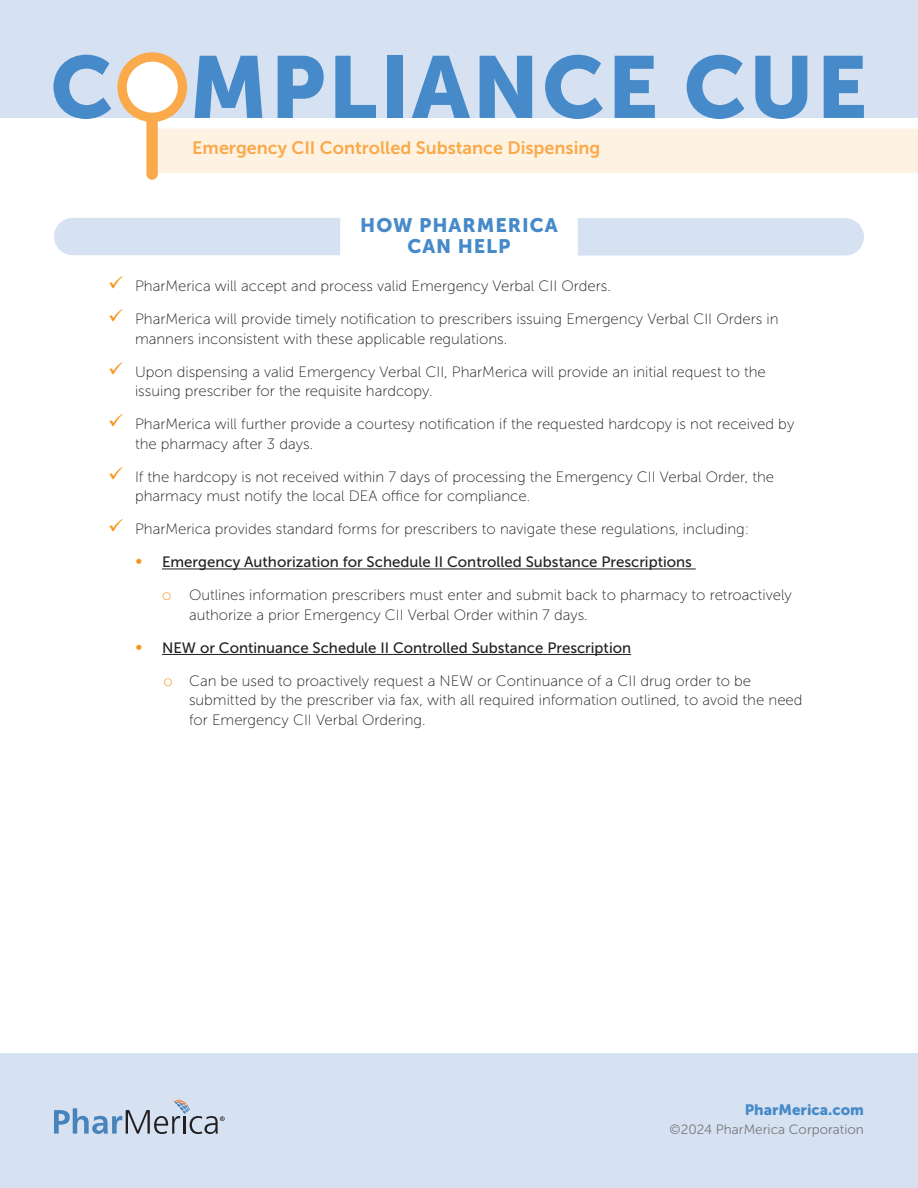
<style>
.page{position:relative;width:918px;height:1188px;background:#fff}
.page>*{position:absolute;margin:0;border:0;box-sizing:border-box;transform-origin:0 0}
.t1{font:87px "Museo Sans 900";letter-spacing:.03em;color:#468ac9}
.t2{font:19.5px "Museo Sans 900";letter-spacing:.05em;color:#468ac9}
.t3{font:18px "Museo Sans 700";color:#faa94b}
.t4{font:15px/19.5px "Museo Sans 100";color:#231f20}
.t5{font:15px "Museo Sans 500";color:#231f20}
.t6{font:15px "Museo Sans 900";color:#468ac9}
.t7{font:13.5px "Museo Sans 300";color:#7a7a7a}
.s1{font-family:"Museo Sans 100";font-size:19.5px;color:#f7951d}
.s2{color:#f7951d}
</style>
<div class="page">
<div style="left:0;top:1053px;width:918px;height:135px;background:#d6e1f2"></div>
<div style="left:0;top:0;width:918px;height:117px;background:#d6e1f2"></div>
<svg style="left:117px;top:52px;width:801px;height:128px"></svg>
<svg style="left:54px;top:1100px;width:171px;height:34px"></svg>
<hr style="left:162px;top:569px;width:534px;height:1px;background:#231f20">
<hr style="left:162px;top:654px;width:469px;height:1px;background:#231f20">
<div style="left:578px;top:218px;width:286px;height:38px;background:#d6e1f2"></div>
<div style="left:54px;top:218px;width:286px;height:37px;background:#d6e1f2"></div>
<p class="t1" style="left:50px;top:38px;width:819px">COMPLIANCE CUE</p>
<p class="t3" style="left:192px;top:138px;width:410px">Emergency CII Controlled Substance Dispensing</p>
<p class="t2" style="left:360px;top:214px;width:199px">HOW PHARMERICA</p>
<p class="t2" style="left:407px;top:235px;width:105px">CAN HELP</p>
<p class="t4" style="left:135px;top:277px;width:477px">PharMerica will accept and process valid Emergency Verbal CII Orders.</p>
<p class="t4" style="left:135px;top:310px;width:645px">PharMerica will provide timely notification to prescribers issuing Emergency Verbal CII Orders in manners inconsistent with these applicable regulations.</p>
<p class="t4" style="left:135px;top:362px;width:632px">Upon dispensing a valid Emergency Verbal CII, PharMerica will provide an initial request to the issuing prescriber for the requisite hardcopy.</p>
<p class="t4" style="left:135px;top:415px;width:661px">PharMerica will further provide a courtesy notification if the requested hardcopy is not received by the pharmacy after 3 days.</p>
<p class="t4" style="left:135px;top:467px;width:641px">If the hardcopy is not received within 7 days of processing the Emergency CII Verbal Order, the pharmacy must notify the local DEA office for compliance.</p>
<p class="t4" style="left:135px;top:520px;width:616px">PharMerica provides standard forms for prescribers to navigate these regulations, including:</p>
<p class="t5" style="left:135px;top:554px;width:558px"><span class="s1">•</span> Emergency Authorization for Schedule II Controlled Substance Prescriptions</p>
<p class="t4" style="left:189px;top:586px;width:604px;text-indent:-27px"><span class="s2">o</span> Outlines information prescribers must enter and submit back to pharmacy to retroactively authorize a prior Emergency CII Verbal Order within 7 days.</p>
<p class="t5" style="left:135px;top:640px;width:498px"><span class="s1">•</span> NEW or Continuance Schedule II Controlled Substance Prescription</p>
<p class="t4" style="left:189px;top:671px;width:615px;text-indent:-26px"><span class="s2">o</span> Can be used to proactively request a NEW or Continuance of a CII drug order to be submitted by the prescriber via fax, with all required information outlined, to avoid the need for Emergency CII Verbal Ordering.</p>
<p class="t6" style="left:745px;top:1101px;width:121px">PharMerica.com</p>
<p class="t7" style="left:670px;top:1122px;width:196px">©2024 PharMerica Corporation</p>
</div>
